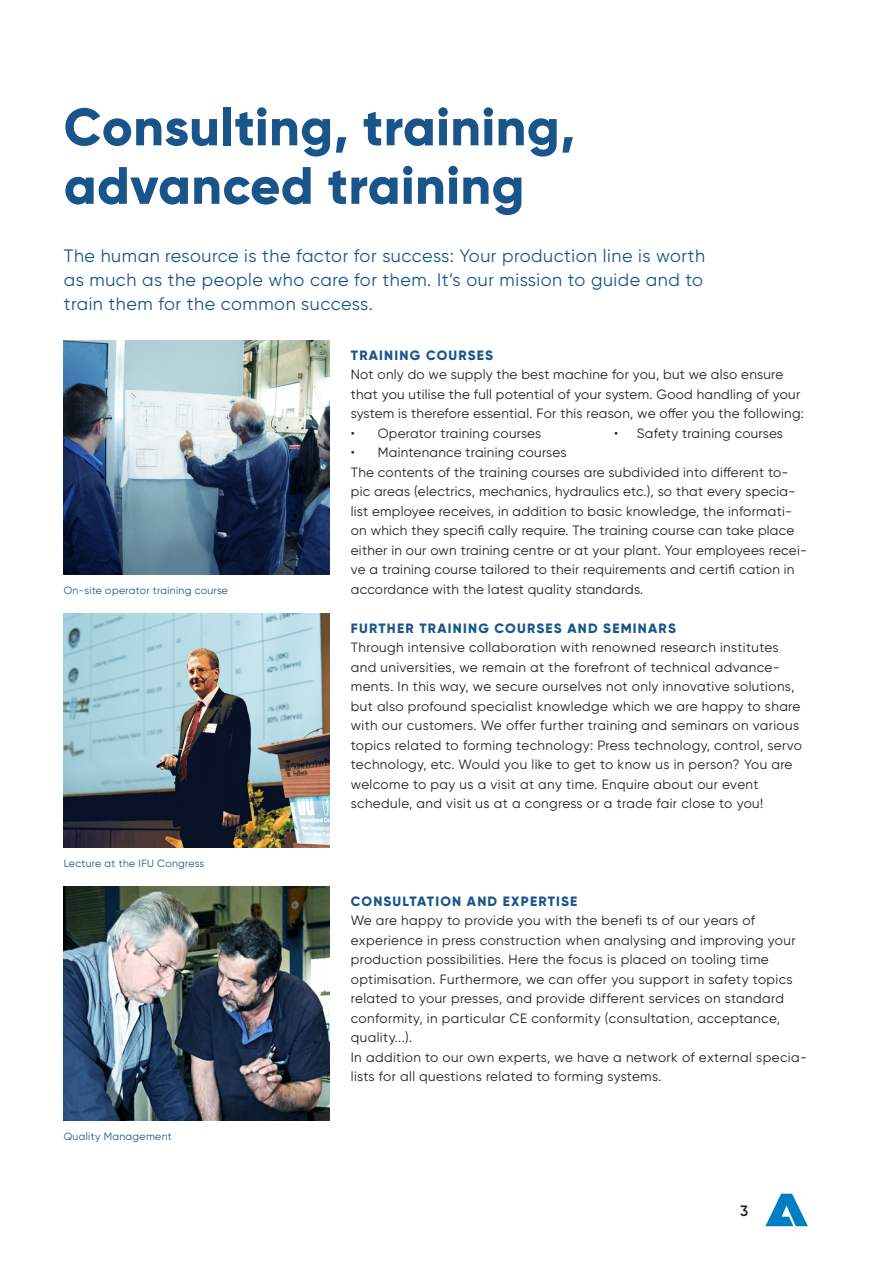
<style>
.page{position:relative;width:893px;height:1263px;background:#fff}
.page>*{position:absolute;margin:0;border:0;box-sizing:border-box;transform-origin:0 0}
.ANDRITZ_Level_2-3_Headline_left{font:800 52.5px/58.5px "Gilroy";letter-spacing:.01em;color:#19558b}
.ANDRITZ_Level_2-3_Introtext{font:18px/24px "Gilroy";letter-spacing:.03em;color:#19558b;text-align:justify}
.t1{font:600 15px "Gilroy";color:#231f20}
.ANDRITZ_Level_2-3_Copytext{font:13.5px/19.5px "Gilroy";letter-spacing:.02em;color:#231f20}
.ANDRITZ_Level_2-3_Subtitle_left{font:800 13.5px "Gilroy";letter-spacing:.09em;color:#19558b}
.ANDRITZ_Level_2-3_Caption_left{font:10.5px "Gilroy";letter-spacing:.03em;color:#19558b}
</style>
<div class="page">
<svg style="left:765px;top:1194px;width:43px;height:32px"></svg>
<img style="left:64px;top:340px;width:266px;height:234px">
<img style="left:64px;top:613px;width:266px;height:234px">
<img style="left:64px;top:886px;width:266px;height:234px">
<p class="ANDRITZ_Level_2-3_Headline_left" style="left:64px;top:97px;width:513px">Consulting, training, advanced training</p>
<p class="ANDRITZ_Level_2-3_Introtext" style="left:64px;top:244px;width:643px">The human resource is the factor for success: Your production line is worth as much as the people who care for them. It’s our mission to guide and to train them for the common success.</p>
<p class="ANDRITZ_Level_2-3_Caption_left" style="left:64px;top:584px;width:166px">On-site operator training course</p>
<p class="ANDRITZ_Level_2-3_Caption_left" style="left:64px;top:857px;width:142px">Lecture at the IFU Congress</p>
<p class="ANDRITZ_Level_2-3_Caption_left" style="left:64px;top:1130px;width:110px">Quality Management</p>
<p class="ANDRITZ_Level_2-3_Subtitle_left" style="left:351px;top:347px;width:144px">TRAINING COURSES</p>
<p class="ANDRITZ_Level_2-3_Copytext" style="left:351px;top:365px;width:455px">Not only do we supply the best machine for you, but we also ensure that you utilise the full potential of your system. Good handling of your system is therefore essential. For this reason, we offer you the following:</p>
<p class="ANDRITZ_Level_2-3_Copytext" style="left:351px;top:423px;width:192px">• Operator training courses</p>
<p class="ANDRITZ_Level_2-3_Copytext" style="left:614px;top:423px;width:170px">• Safety training courses</p>
<p class="ANDRITZ_Level_2-3_Copytext" style="left:351px;top:443px;width:217px">• Maintenance training courses</p>
<p class="ANDRITZ_Level_2-3_Copytext" style="left:351px;top:462px;width:458px">The contents of the training courses are subdivided into different to&shy;pic areas (electrics, mechanics, hydraulics etc.), so that every specia&shy;list employee receives, in addition to basic knowledge, the informati&shy;on which they specifi cally require. The training course can take place either in our own training centre or at your plant. Your employees recei&shy;ve a training course tailored to their requirements and certifi cation in accordance with the latest quality standards.</p>
<p class="ANDRITZ_Level_2-3_Subtitle_left" style="left:351px;top:620px;width:327px">FURTHER TRAINING COURSES AND SEMINARS</p>
<p class="ANDRITZ_Level_2-3_Copytext" style="left:351px;top:638px;width:453px">Through intensive collaboration with renowned research institutes and universities, we remain at the forefront of technical advance&shy;ments. In this way, we secure ourselves not only innovative solutions, but also profound specialist knowledge which we are happy to share with our customers. We offer further training and seminars on various topics related to forming technology: Press technology, control, servo technology, etc. Would you like to get to know us in person? You are welcome to pay us a visit at any time. Enquire about our event schedule, and visit us at a congress or a trade fair close to you!</p>
<p class="ANDRITZ_Level_2-3_Subtitle_left" style="left:351px;top:893px;width:228px">CONSULTATION AND EXPERTISE</p>
<p class="ANDRITZ_Level_2-3_Copytext" style="left:351px;top:911px;width:446px">We are happy to provide you with the benefi ts of our years of experience in press construction when analysing and improving your production possibilities. Here the focus is placed on tooling time optimisation. Furthermore, we can offer you support in safety topics related to your presses, and provide different services on standard conformity, in particular CE conformity (consultation, acceptance, quality...).</p>
<p class="ANDRITZ_Level_2-3_Copytext" style="left:351px;top:1047px;width:458px">In addition to our own experts, we have a network of external specia&shy;lists for all questions related to forming systems.</p>
<p class="t1" style="left:740px;top:1201px;width:10px">3</p>
</div>
